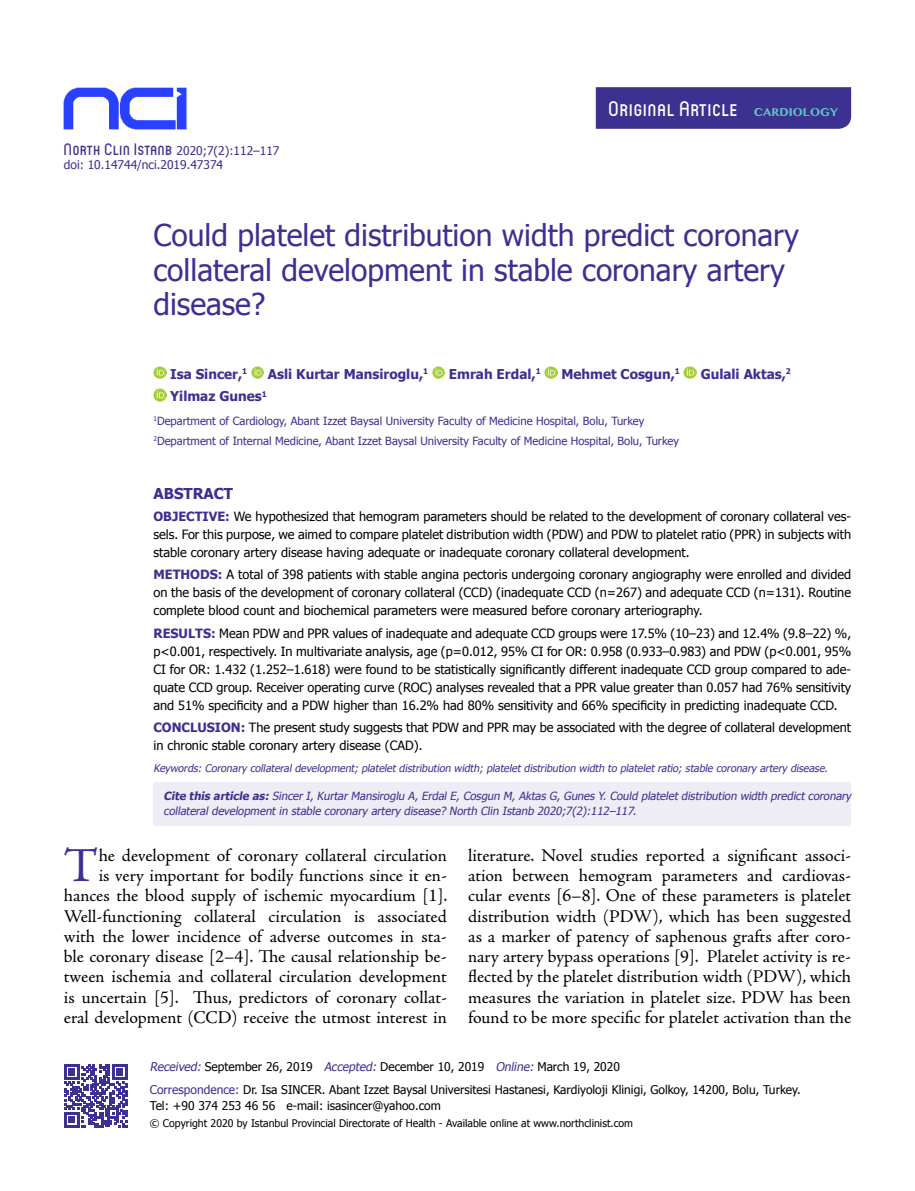
<style>
.page{position:relative;width:915px;height:1191px;background:#fff}
.page>*{position:absolute;margin:0;border:0;box-sizing:border-box;transform-origin:0 0}
.t1{font:48.9px "Adobe Jenson Pro";color:#3c3091}
.t2{font:30px/34.5px "Tahoma";color:#3c3091}
.t3{font:500 21px "Circula";letter-spacing:.055em;color:#fff}
.t4{font:18px/20.2px "Adobe Jenson Pro";letter-spacing:-.005em;color:#000;text-align:right}
.t5{font:700 15px "Tahoma";color:#3c3091}
.t6{font:700 13.5px "Tahoma";color:#3c3091}
.t7{font:12.75px/18px "Tahoma";color:#000;text-align:justify}
.t8{font:12px/23px "Tahoma";color:#000}
.t9{font:12px/14.4px "Tahoma";color:#3c3091}
.t10{font:italic 11.25px/15px "Tahoma";color:#3c3091}
.t11{font:11.25px/19.5px "Tahoma";color:#3c3091}
.t12{font:italic 10.5px "Tahoma";color:#3c3091}
.t13{font:10.5px "Tahoma";color:#000}
.s1{font-family:"Circula";font-weight:500;font-size:16.5px}
.s2{font-family:"Tamil MN";font-weight:700;font-size:11.25px;color:#62c6c1}
.s3{font-weight:700;color:#3c3091}
.s4{font-weight:700}
.s5{font-style:italic;color:#3c3091}
.s6{color:#3c3091}
</style>
<div class="page">
<svg style="left:153px;top:366px;width:13px;height:13px"></svg>
<svg style="left:251px;top:366px;width:13px;height:13px"></svg>
<svg style="left:432px;top:366px;width:13px;height:13px"></svg>
<svg style="left:544px;top:366px;width:13px;height:13px"></svg>
<svg style="left:683px;top:366px;width:13px;height:13px"></svg>
<svg style="left:153px;top:389px;width:13px;height:12px"></svg>
<img style="left:63px;top:87px;width:124px;height:42px">
<div style="left:595px;top:87px;width:255px;height:42px;background:#3c3091"></div>
<svg style="left:64px;top:1064px;width:63px;height:63px"></svg>
<div style="left:153px;top:781px;width:697px;height:44px;background:#eeedf5"></div>
<p class="t9" style="left:64px;top:143px;width:217px"><span class="s1">North Clin Istanb</span> 2020;7(2):112–117 doi: 10.14744/nci.2019.47374</p>
<h3 class="t3" style="left:608px;top:96px;width:231px">Orıgınal Article <span class="s2">CARDIOLOGY</span></h3>
<h2 class="t2" style="left:153px;top:217px;width:646px">Could platelet distribution width predict coronary collateral development in stable coronary artery disease?</h2>
<p class="t6" style="left:170px;top:364px;width:78px">Isa Sincer,<sup>1</sup></p>
<p class="t6" style="left:268px;top:364px;width:162px">Asli Kurtar Mansiroglu,<sup>1</sup></p>
<p class="t6" style="left:448px;top:364px;width:93px">Emrah Erdal,<sup>1</sup></p>
<p class="t6" style="left:561px;top:364px;width:120px">Mehmet Cosgun,<sup>1</sup></p>
<p class="t6" style="left:700px;top:364px;width:92px">Gulali Aktas,<sup>2</sup></p>
<p class="t6" style="left:170px;top:387px;width:98px">Yilmaz Gunes<sup>1</sup></p>
<p class="t11" style="left:153px;top:411px;width:527px"><sup>1</sup>Department of Cardiology, Abant Izzet Baysal University Faculty of Medicine Hospital, Bolu, Turkey<br><sup>2</sup>Department of Internal Medicine, Abant Izzet Baysal University Faculty of Medicine Hospital, Bolu, Turkey</p>
<p class="t5" style="left:153px;top:483px;width:81px">ABSTRACT</p>
<p class="t7" style="left:153px;top:507px;width:699px"><span class="s3">OBJECTIVE:</span> We hypothesized that hemogram parameters should be related to the development of coronary collateral ves&shy;sels. For this purpose, we aimed to compare platelet distribution width (PDW) and PDW to platelet ratio (PPR) in subjects with stable coronary artery disease having adequate or inadequate coronary collateral development.</p>
<p class="t7" style="left:153px;top:565px;width:699px"><span class="s3">METHODS:</span> A total of 398 patients with stable angina pectoris undergoing coronary angiography were enrolled and divided on the basis of the development of coronary collateral (CCD) (inadequate CCD (n=267) and adequate CCD (n=131). Routine complete blood count and biochemical parameters were measured before coronary arteriography.</p>
<p class="t7" style="left:153px;top:623px;width:699px"><span class="s3">RESULTS:</span> Mean PDW and PPR values of inadequate and adequate CCD groups were 17.5% (10–23) and 12.4% (9.8–22) %, p&lt;0.001, respectively. In multivariate analysis, age (p=0.012, 95% CI for OR: 0.958 (0.933–0.983) and PDW (p&lt;0.001, 95% CI for OR: 1.432 (1.252–1.618) were found to be statistically significantly different inadequate CCD group compared to ade&shy;quate CCD group. Receiver operating curve (ROC) analyses revealed that a PPR value greater than 0.057 had 76% sensitivity and 51% specificity and a PDW higher than 16.2% had 80% sensitivity and 66% specificity in predicting inadequate CCD.</p>
<p class="t7" style="left:153px;top:717px;width:699px"><span class="s3">CONCLUSION:</span> The present study suggests that PDW and PPR may be associated with the degree of collateral development in chronic stable coronary artery disease (CAD).</p>
<p class="t12" style="left:153px;top:761px;width:677px">Keywords: Coronary collateral development; platelet distribution width; platelet distribution width to platelet ratio; stable coronary artery disease.</p>
<p class="t10" style="left:163px;top:787px;width:689px"><span class="s4">Cite this article as:</span> Sincer I, Kurtar Mansiroglu A, Erdal E, Cosgun M, Aktas G, Gunes Y. Could platelet distribution width predict coronary collateral development in stable coronary artery disease? North Clin Istanb 2020;7(2):112–117.</p>
<h1 class="t1" style="left:64px;top:838px;width:36px">T</h1>
<p class="t4" style="left:64px;top:845px;width:385px">he development of coronary collateral circulation<br>is very important for bodily functions since it en&shy;hances the blood supply of ischemic myocardium [1].<br>Well-functioning collateral circulation is associated with the lower incidence of adverse outcomes in sta&shy;ble coronary disease [2–4]. The causal relationship be&shy;tween ischemia and collateral circulation development is uncertain [5]. Thus, predictors of coronary collat&shy;eral development (CCD) receive the utmost interest in</p>
<p class="t4" style="left:468px;top:845px;width:384px;text-align:justify">literature. Novel studies reported a significant associ&shy;ation between hemogram parameters and cardiovas&shy;cular events [6–8]. One of these parameters is platelet distribution width (PDW), which has been suggested as a marker of patency of saphenous grafts after coro&shy;nary artery bypass operations [9]. Platelet activity is re&shy;flected by the platelet distribution width (PDW), which measures the variation in platelet size. PDW has been found to be more specific for platelet activation than the</p>
<p class="t8" style="left:150px;top:1054px;width:652px"><span class="s5">Received:</span> September 26, 2019 <span class="s5">Accepted:</span> December 10, 2019 <span class="s5">Online:</span> March 19, 2020<br><span class="s6">Correspondence:</span> Dr. Isa SINCER. Abant Izzet Baysal Universitesi Hastanesi, Kardiyoloji Klinigi, Golkoy, 14200, Bolu, Turkey.</p>
<p class="t8" style="left:150px;top:1094px;width:292px">Tel: +90 374 253 46 56 e-mail: isasincer@yahoo.com</p>
<p class="t13" style="left:150px;top:1116px;width:484px">© Copyright 2020 by Istanbul Provincial Directorate of Health - Available online at www.northclinist.com</p>
</div>
